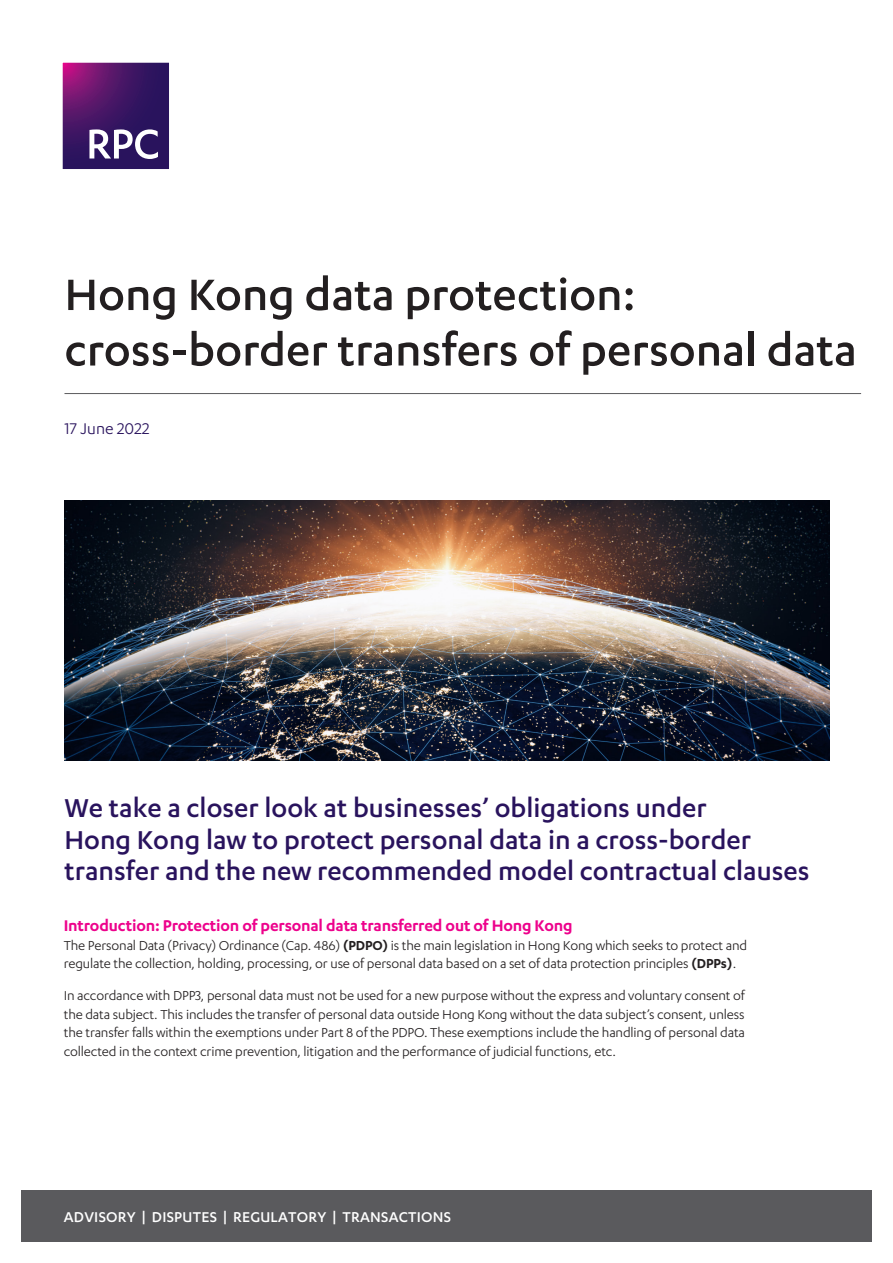
<style>
.page{position:relative;width:893px;height:1263px;background:#fff}
.page>*{position:absolute;margin:0;border:0;box-sizing:border-box;transform-origin:0 0}
.Main_cover_title__on{font:500 51px/55.5px "Karbon";color:#231f20}
.Sub-title__20pt{font:500 30px/31.5px "Karbon";color:#29135d}
.Body_header_1{font:600 18px "Karbon";letter-spacing:-.01em;color:#ed028c}
.Date_style_-_front_c{font:18px "Karbon";color:#29135d}
.t1{font:500 16.5px "Karbon";letter-spacing:.015em;color:#fff}
.Body{font:15px/18.8px "Karbon";letter-spacing:-.01em;color:#231f20}
.s1{font-weight:600}
</style>
<div class="page">
<div style="left:21px;top:1191px;width:851px;height:51px;background:#5a5a5d"></div>
<hr style="left:64px;top:393px;width:797px;height:1px;background:#5a5a5d">
<img style="left:64px;top:500px;width:766px;height:261px">
<svg style="left:62px;top:62px;width:107px;height:107px"></svg>
<p class="Main_cover_title__on" style="left:64px;top:265px;width:794px">Hong Kong data protection: cross-border transfers of personal data</p>
<p class="Date_style_-_front_c" style="left:64px;top:419px;width:87px">17 June 2022</p>
<p class="Sub-title__20pt" style="left:64px;top:791px;width:747px">We take a closer look at businesses’ obligations under<br>Hong Kong law to protect personal data in a cross-border transfer and the new recommended model contractual clauses</p>
<p class="Body_header_1" style="left:64px;top:915px;width:510px">Introduction: Protection of personal data transferred out of Hong Kong</p>
<p class="Body" style="left:64px;top:935px;width:685px">The Personal Data (Privacy) Ordinance (Cap. 486) <span class="s1">(PDPO)</span> is the main legislation in Hong Kong which seeks to protect and regulate the collection, holding, processing, or use of personal data based on a set of data protection principles <span class="s1">(DPPs)</span>.</p>
<p class="Body" style="left:64px;top:985px;width:683px;text-align:justify">In accordance with DPP3, personal data must not be used for a new purpose without the express and voluntary consent of the data subject. This includes the transfer of personal data outside Hong Kong without the data subject’s consent, unless the transfer falls within the exemptions under Part 8 of the PDPO. These exemptions include the handling of personal data collected in the context crime prevention, litigation and the performance of judicial functions, etc.</p>
<p class="t1" style="left:64px;top:1208px;width:389px">ADVISORY | DISPUTES | REGULATORY | TRANSACTIONS</p>
</div>
